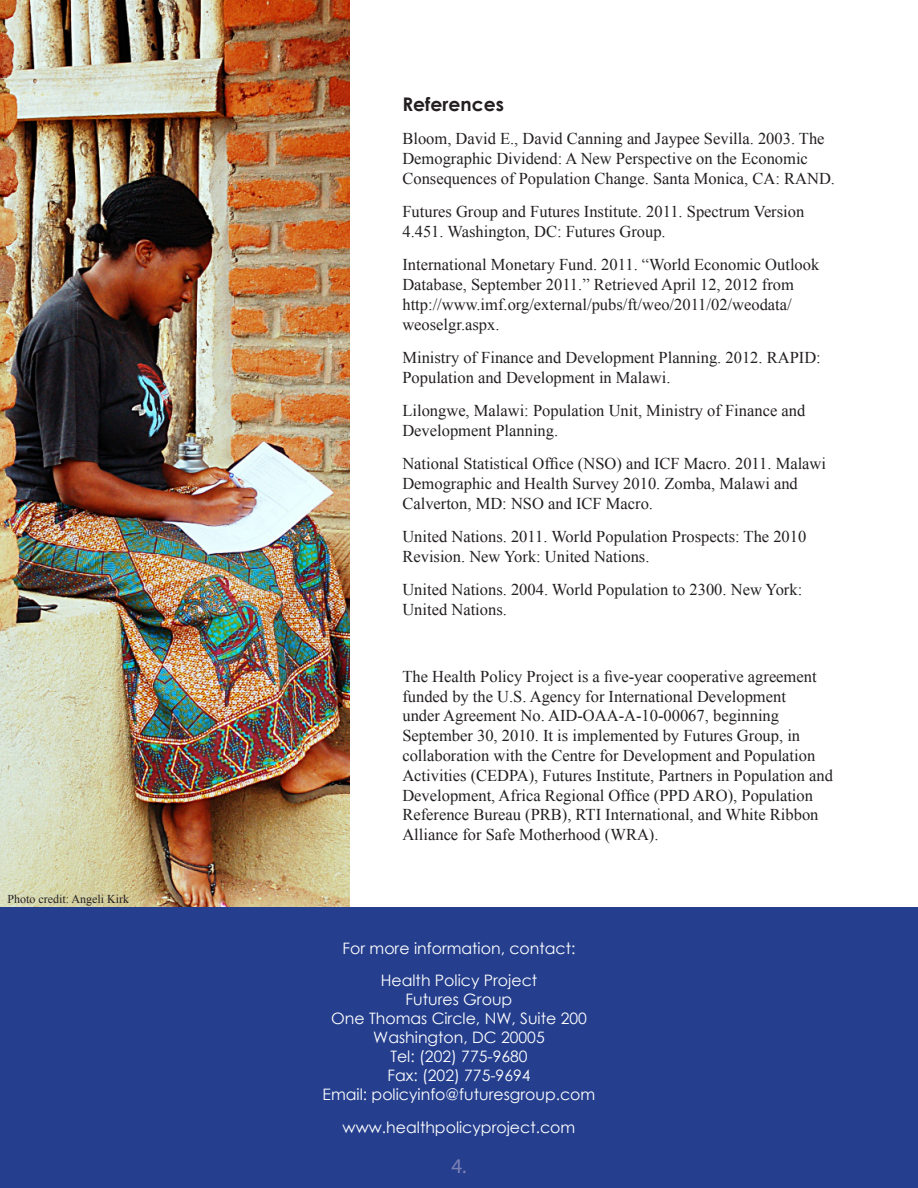
<style>
.page{position:relative;width:918px;height:1188px;background:#fff}
.page>*{position:absolute;margin:0;border:0;box-sizing:border-box;transform-origin:0 0}
.t1{font:21px "Myriad Pro";color:#7d80b5}
.Heading_1{font:700 18.75px "Century Gothic";color:#231f20}
.t2{font:16.5px/19.8px "Times New Roman";color:#231f20}
.t3{font:15.75px/18.9px "Century Gothic";color:#fff;text-align:center}
.t4{font:12px "Times New Roman";color:#231f20}
</style>
<div class="page">
<img style="left:0;top:0;width:350px;height:907px">
<div style="left:0;top:907px;width:918px;height:281px;background:#253f8e"></div>
<p class="t4" style="left:8px;top:890px;width:123px">Photo credit: Angeli Kirk</p>
<p class="Heading_1" style="left:402px;top:90px;width:103px">References</p>
<p class="t2" style="left:402px;top:129px;width:434px">Bloom, David E., David Canning and Jaypee Sevilla. 2003. The<br>Demographic Dividend: A New Perspective on the Economic<br>Consequences of Population Change. Santa Monica, CA: RAND.</p>
<p class="t2" style="left:402px;top:202px;width:403px">Futures Group and Futures Institute. 2011. Spectrum Version<br>4.451. Washington, DC: Futures Group.</p>
<p class="t2" style="left:402px;top:255px;width:418px">International Monetary Fund. 2011. “World Economic Outlook Database, September 2011.” Retrieved April 12, 2012 from http://www.imf.org/external/pubs/ft/weo/2011/02/weodata/ weoselgr.aspx.</p>
<p class="t2" style="left:402px;top:347px;width:420px">Ministry of Finance and Development Planning. 2012. RAPID:<br>Population and Development in Malawi.</p>
<p class="t2" style="left:402px;top:401px;width:404px">Lilongwe, Malawi: Population Unit, Ministry of Finance and<br>Development Planning.</p>
<p class="t2" style="left:402px;top:454px;width:425px">National Statistical Office (NSO) and ICF Macro. 2011. Malawi<br>Demographic and Health Survey 2010. Zomba, Malawi and<br>Calverton, MD: NSO and ICF Macro.</p>
<p class="t2" style="left:402px;top:527px;width:405px">United Nations. 2011. World Population Prospects: The 2010<br>Revision. New York: United Nations.</p>
<p class="t2" style="left:402px;top:580px;width:401px">United Nations. 2004. World Population to 2300. New York:<br>United Nations.</p>
<p class="t2" style="left:402px;top:666px;width:432px">The Health Policy Project is a five-year cooperative agreement funded by the U.S. Agency for International Development<br>under Agreement No. AID-OAA-A-10-00067, beginning September 30, 2010. It is implemented by Futures Group, in collaboration with the Centre for Development and Population Activities (CEDPA), Futures Institute, Partners in Population and Development, Africa Regional Office (PPD ARO), Population Reference Bureau (PRB), RTI International, and White Ribbon Alliance for Safe Motherhood (WRA).</p>
<p class="t3" style="left:343px;top:939px;width:235px">For more information, contact:</p>
<p class="t3" style="left:323px;top:971px;width:274px">Health Policy Project<br>Futures Group<br>One Thomas Circle, NW, Suite 200<br>Washington, DC 20005<br>Tel: (202) 775-9680<br>Fax: (202) 775-9694<br>Email: policyinfo@futuresgroup.com</p>
<p class="t3" style="left:343px;top:1118px;width:234px">www.healthpolicyproject.com</p>
<p class="t1" style="left:451px;top:1153px;width:17px">4.</p>
</div>
